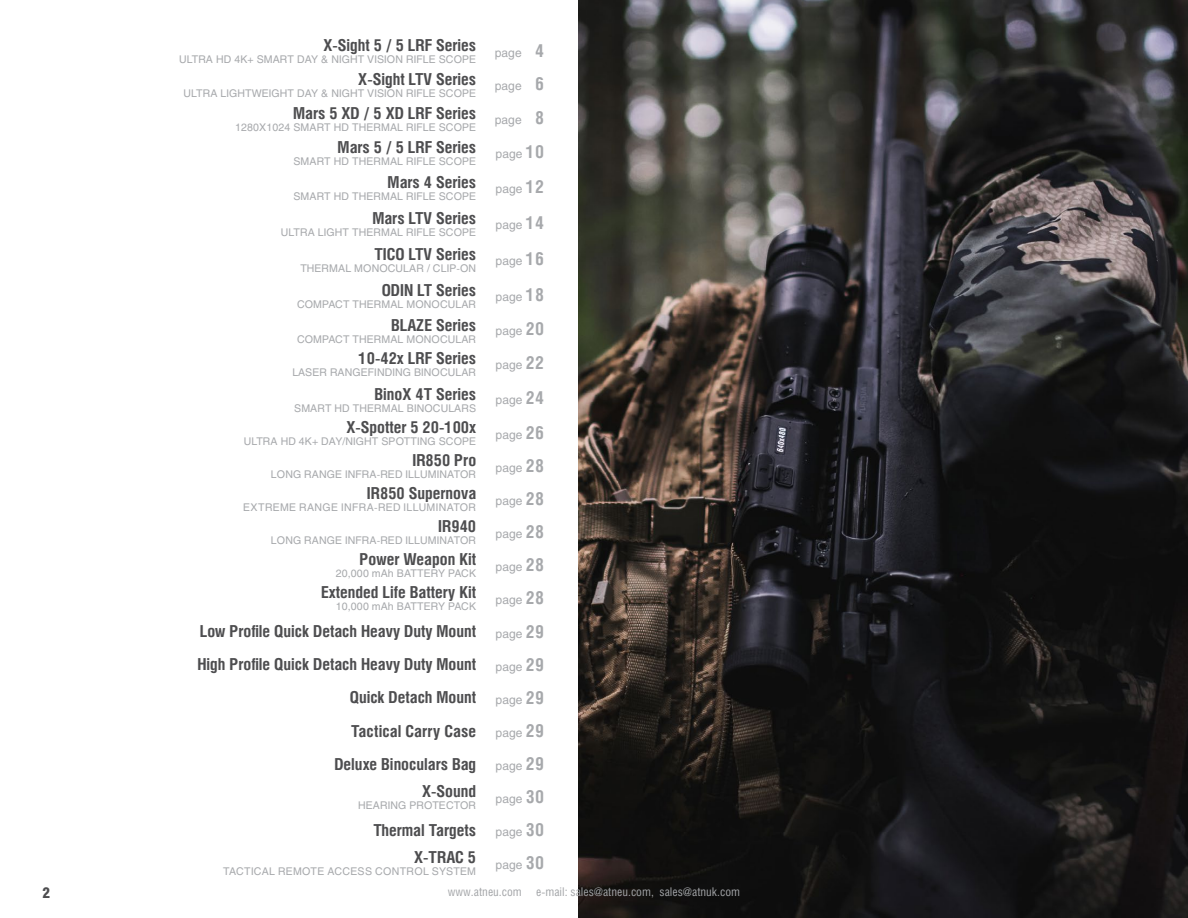
<style>
.page{position:relative;width:1188px;height:918px;background:#fff}
.page>*{position:absolute;margin:0;border:0;box-sizing:border-box;transform-origin:0 0}
.t1{font:700 16.5px/33px "Helios Cond";color:#4d4d4f;text-align:right}
.t2{font:900 15px "Helios Cond";color:#4d4d4f}
.t3{font:12px "Helios";color:#a7a9ac}
.t4{font:12px "Helios Cond";color:#a2a4a7}
.t5{font:10.5px "Helios";letter-spacing:.01em;color:#a7a9ac}
.t6{font:10.5px "Helios";letter-spacing:.03em;color:#a7a9ac}
.t7{font:10.5px "Helios";letter-spacing:.035em;color:#a7a9ac}
.s1{font-family:"Helios Cond";font-weight:700;font-size:18px}
.s2{font-family:"Helios";font-weight:400;font-size:12px;color:#a7a9ac}
.s3{font-size:18px;color:#a7a9ac}
</style>
<div class="page">
<img style="left:579px;top:0;width:609px;height:918px">
<h1 class="t1" style="left:324px;top:28px;width:154px">X-Sight 5 / 5 LRF Series</h1>
<p class="t5" style="left:179px;top:53px;width:299px">ULTRA HD 4K+ SMART DAY &amp; NIGHT VISION RIFLE SCOPE</p>
<p class="t3" style="left:495px;top:45px;width:51px">page <span class="s1">4</span></p>
<h1 class="t1" style="left:358px;top:62px;width:119px">X-Sight LTV Series</h1>
<p class="t5" style="left:184px;top:86px;width:294px">ULTRA LIGHTWEIGHT DAY &amp; NIGHT VISION RIFLE SCOPE</p>
<p class="t3" style="left:495px;top:79px;width:51px">page <span class="s1">6</span></p>
<h1 class="t1" style="left:293px;top:96px;width:185px">Mars 5 XD / 5 XD LRF Series</h1>
<p class="t5" style="left:235px;top:120px;width:242px">1280X1024 SMART HD THERMAL RIFLE SCOPE</p>
<p class="t3" style="left:495px;top:112px;width:51px">page <span class="s1">8</span></p>
<h1 class="t1" style="left:338px;top:131px;width:140px">Mars 5 / 5 LRF Series</h1>
<p class="t5" style="left:293px;top:155px;width:184px">SMART HD THERMAL RIFLE SCOPE</p>
<p class="t3" style="left:496px;top:146px;width:50px">page <span class="s1">10</span></p>
<h1 class="t1" style="left:388px;top:166px;width:90px">Mars 4 Series</h1>
<p class="t5" style="left:293px;top:190px;width:184px">SMART HD THERMAL RIFLE SCOPE</p>
<p class="t3" style="left:496px;top:181px;width:50px">page <span class="s1">12</span></p>
<h1 class="t1" style="left:372px;top:202px;width:105px">Mars LTV Series</h1>
<p class="t5" style="left:281px;top:226px;width:197px">ULTRA LIGHT THERMAL RIFLE SCOPE</p>
<p class="t3" style="left:496px;top:217px;width:50px">page <span class="s1">14</span></p>
<h1 class="t1" style="left:374px;top:238px;width:103px">TICO LTV Series</h1>
<p class="t5" style="left:300px;top:262px;width:177px">THERMAL MONOCULAR / CLIP-ON</p>
<p class="t3" style="left:496px;top:253px;width:50px">page <span class="s1">16</span></p>
<h1 class="t1" style="left:382px;top:274px;width:96px">ODIN LT Series</h1>
<p class="t5" style="left:297px;top:298px;width:181px">COMPACT THERMAL MONOCULAR</p>
<p class="t3" style="left:496px;top:289px;width:50px">page <span class="s1">18</span></p>
<h1 class="t1" style="left:391px;top:308px;width:87px">BLAZE Series</h1>
<p class="t5" style="left:297px;top:333px;width:181px">COMPACT THERMAL MONOCULAR</p>
<p class="t3" style="left:496px;top:324px;width:50px">page <span class="s1">20</span></p>
<h1 class="t1" style="left:359px;top:341px;width:119px">10-42x LRF Series</h1>
<p class="t5" style="left:292px;top:365px;width:185px">LASER RANGEFINDING BINOCULAR</p>
<p class="t3" style="left:496px;top:357px;width:50px">page <span class="s1">22</span></p>
<h1 class="t1" style="left:375px;top:377px;width:103px">BinoX 4T Series</h1>
<p class="t5" style="left:294px;top:401px;width:183px">SMART HD THERMAL BINOCULARS</p>
<p class="t3" style="left:496px;top:392px;width:50px">page <span class="s1">24</span></p>
<h1 class="t1" style="left:346px;top:411px;width:131px">X-Spotter 5 20-100x</h1>
<p class="t5" style="left:244px;top:435px;width:234px">ULTRA HD 4K+ DAY/NIGHT SPOTTING SCOPE</p>
<p class="t3" style="left:496px;top:427px;width:50px">page <span class="s1">26</span></p>
<h1 class="t1" style="left:412px;top:444px;width:65px">IR850 Pro</h1>
<p class="t5" style="left:271px;top:468px;width:207px">LONG RANGE INFRA-RED ILLUMINATOR</p>
<p class="t3" style="left:496px;top:460px;width:50px">page <span class="s1">28</span></p>
<h1 class="t1" style="left:367px;top:477px;width:111px">IR850 Supernova</h1>
<p class="t7" style="left:243px;top:501px;width:234px">EXTREME RANGE INFRA-RED ILLUMINATOR</p>
<p class="t3" style="left:496px;top:493px;width:50px">page <span class="s1">28</span></p>
<h1 class="t1" style="left:438px;top:510px;width:39px">IR940</h1>
<p class="t5" style="left:271px;top:534px;width:207px">LONG RANGE INFRA-RED ILLUMINATOR</p>
<p class="t3" style="left:496px;top:526px;width:50px">page <span class="s1">28</span></p>
<h1 class="t1" style="left:360px;top:543px;width:118px">Power Weapon Kit</h1>
<p class="t5" style="left:336px;top:567px;width:142px">20,000 mAh BATTERY PACK</p>
<p class="t3" style="left:496px;top:560px;width:50px">page <span class="s1">28</span></p>
<h1 class="t1" style="left:321px;top:576px;width:157px">Extended Life Battery Kit</h1>
<p class="t5" style="left:336px;top:600px;width:142px">10,000 mAh BATTERY PACK</p>
<p class="t3" style="left:496px;top:593px;width:50px">page <span class="s1">28</span></p>
<h1 class="t1" style="left:197px;top:615px;width:348px">Low Profile Quick Detach Heavy Duty Mount <span class="s2">page</span> <span class="s3">29<br></span>High Profile Quick Detach Heavy Duty Mount <span class="s2">page</span> <span class="s3">29<br></span>Quick Detach Mount <span class="s2">page</span> <span class="s3">29<br></span>Tactical Carry Case <span class="s2">page</span> <span class="s3">29<br></span>Deluxe Binoculars Bag <span class="s2">page</span> <span class="s3">29</span></h1>
<h1 class="t1" style="left:422px;top:774px;width:55px">X-Sound</h1>
<p class="t5" style="left:358px;top:798px;width:119px">HEARING PROTECTOR</p>
<p class="t3" style="left:496px;top:791px;width:50px">page <span class="s1">30</span></p>
<h1 class="t1" style="left:414px;top:816px;width:131px;line-height:27px;text-align:left;text-indent:-41px">Thermal Targets <span class="s2">page</span> <span class="s3">30<br></span>X-TRAC 5</h1>
<p class="t6" style="left:223px;top:864px;width:255px">TACTICAL REMOTE ACCESS CONTROL SYSTEM</p>
<p class="t3" style="left:496px;top:857px;width:50px">page <span class="s1">30</span></p>
<h2 class="t2" style="left:43px;top:884px;width:9px">2</h2>
<p class="t4" style="left:448px;top:884px;width:294px">www.atneu.com e-mail: sales@atneu.com, sales@atnuk.com</p>
</div>
